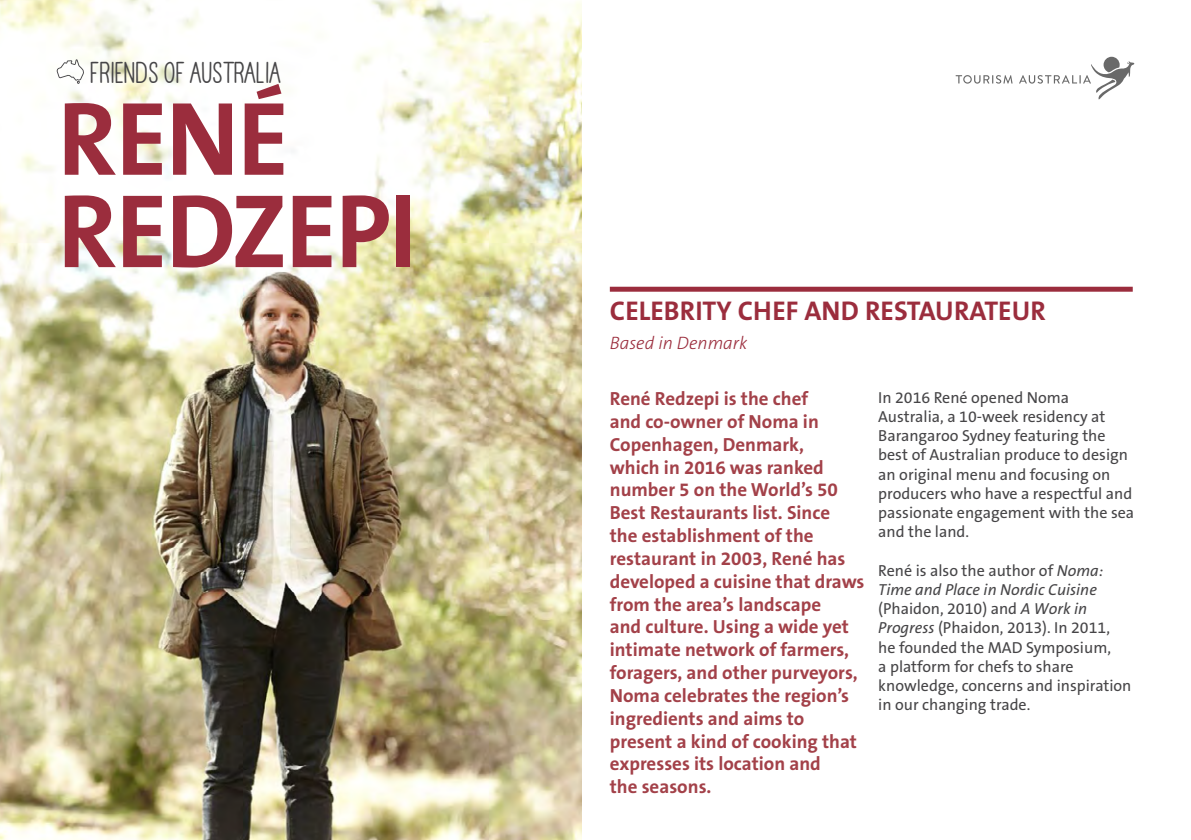
<style>
.page{position:relative;width:1191px;height:840px;background:#fff}
.page>*{position:absolute;margin:0;border:0;box-sizing:border-box;transform-origin:0 0}
.t1{font:700 105.4px/92.2px "The Sans B7";letter-spacing:-.02em;color:#9b2d3d}
.t2{font:700 27.2px "The Sans B7";color:#9b2d3d}
.t3{font:700 26.4px "TAHAVEANICEDAY";letter-spacing:-.01em;color:#464547}
.t4{font:700 19px/22.8px "The Sans B7";color:#a34149}
.t5{font:italic 300 18px "The Sans B3";color:#9b2d3d}
.t6{font:16px/19.2px "The Sans B5 Plain";color:#464547}
.s1{font-style:italic}
</style>
<div class="page">
<img style="left:0;top:0;width:581px;height:839px">
<svg style="left:955px;top:75px;width:57px;height:9px"></svg>
<svg style="left:1019px;top:57px;width:115px;height:42px"></svg>
<svg style="left:56px;top:59px;width:28px;height:25px"></svg>
<div style="left:610px;top:286px;width:522px;height:5px;background:#9b2d3d"></div>
<h3 class="t3" style="left:90px;top:57px;width:193px">FRIENDS OF AUSTRALIA</h3>
<h1 class="t1" style="left:57px;top:96px;width:362px">RENÉ<br>REDZEPI</h1>
<h2 class="t2" style="left:610px;top:296px;width:438px">CELEBRITY CHEF AND RESTAURATEUR</h2>
<p class="t5" style="left:610px;top:333px;width:139px">Based in Denmark</p>
<p class="t4" style="left:610px;top:387px;width:256px">René Redzepi is the chef<br>and co-owner of Noma in<br>Copenhagen, Denmark,<br>which in 2016 was ranked number 5 on the World’s 50<br>Best Restaurants list. Since<br>the establishment of the restaurant in 2003, René has developed a cuisine that draws from the area’s landscape<br>and culture. Using a wide yet intimate network of farmers, foragers, and other purveyors,<br>Noma celebrates the region’s ingredients and aims to present a kind of cooking that expresses its location and<br>the seasons.</p>
<p class="t6" style="left:878px;top:388px;width:257px">In 2016 René opened Noma<br>Australia, a 10-week residency at<br>Barangaroo Sydney featuring the best of Australian produce to design an original menu and focusing on producers who have a respectful and passionate engagement with the sea and the land.</p>
<p class="t6" style="left:878px;top:561px;width:255px">René is also the author of <span class="s1">Noma:<br>Time and Place in Nordic Cuisine </span>(Phaidon, 2010) and <span class="s1">A Work in<br>Progress</span> (Phaidon, 2013). In 2011,<br>he founded the MAD Symposium,<br>a platform for chefs to share knowledge, concerns and inspiration in our changing trade.</p>
</div>
